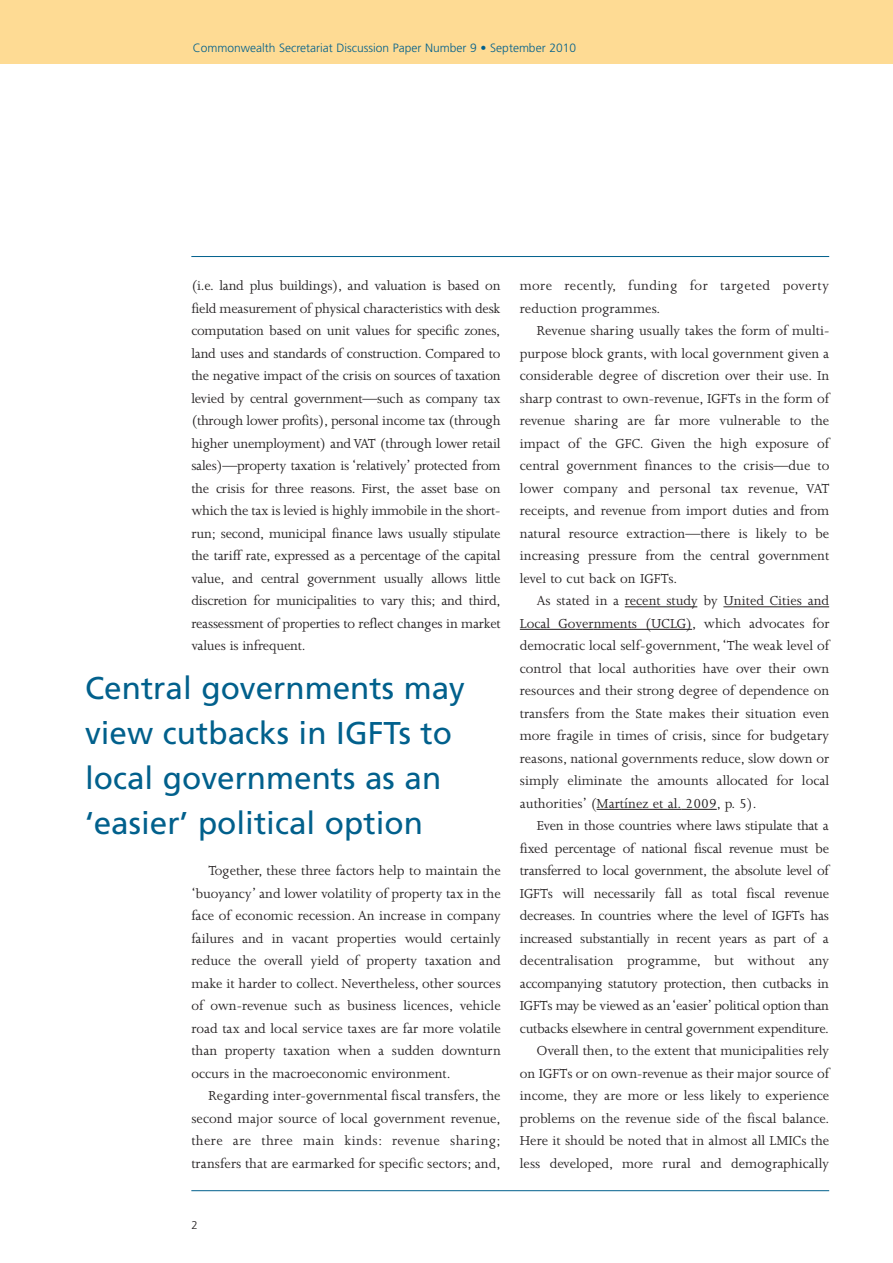
<style>
.page{position:relative;width:893px;height:1263px;background:#fff}
.page>*{position:absolute;margin:0;border:0;box-sizing:border-box;transform-origin:0 0}
.t1{font:31.5px/45px "Frutiger";color:#01608c}
.t2{font:15px/22.5px "Joanna";letter-spacing:-.005em;color:#231f20;text-align:justify}
.t3{font:15px/22.5px "Joanna";letter-spacing:.02em;color:#231f20}
.t4{font:300 12px "Frutiger";color:#01608c}
.t5{font:300 11.25px "Frutiger";color:#231f20}
</style>
<div class="page">
<hr style="left:630px;top:606px;width:61px;height:1px;background:#231f20">
<hr style="left:723px;top:606px;width:106px;height:1px;background:#231f20">
<hr style="left:520px;top:629px;width:55px;height:1px;background:#231f20">
<svg style="left:575px;top:629px;width:19px;height:1px"></svg>
<hr style="left:594px;top:629px;width:98px;height:1px;background:#231f20">
<svg style="left:597px;top:809px;width:23px;height:1px"></svg>
<hr style="left:620px;top:809px;width:61px;height:1px;background:#231f20">
<hr style="left:681px;top:809px;width:36px;height:1px;background:#231f20">
<div style="left:0;top:0;width:893px;height:64px;background:#fedb94"></div>
<hr style="left:191px;top:1190px;width:638px;height:1px;background:#01608c">
<hr style="left:191px;top:256px;width:638px;height:1px;background:#01608c">
<p class="t4" style="left:193px;top:43px;width:385px">Commonwealth Secretariat Discussion Paper Number 9 • September 2010</p>
<p class="t2" style="left:191px;top:276px;width:311px">(i.e. land plus buildings), and valuation is based on field measurement of physical characteristics with desk computation based on unit values for specific zones, land uses and standards of construction. Compared to the negative impact of the crisis on sources of taxation levied by central government—such as company tax (through lower profits), personal income tax (through higher unemployment) and VAT (through lower retail sales)—property taxation is ‘relatively’ protected from the crisis for three reasons. First, the asset base on which the tax is levied is highly immobile in the short&shy;run; second, municipal finance laws usually stipulate the tariff rate, expressed as a percentage of the capital value, and central government usually allows little discretion for municipalities to vary this; and third, reassessment of properties to reflect changes in market values is infrequent.</p>
<h1 class="t1" style="left:85px;top:667px;width:381px">Central governments may view cutbacks in IGFTs to local governments as an ‘easier’ political option</h1>
<p class="t2" style="left:191px;top:861px;width:311px;text-indent:17px">Together, these three factors help to maintain the ‘buoyancy’ and lower volatility of property tax in the face of economic recession. An increase in company failures and in vacant properties would certainly reduce the overall yield of property taxation and make it harder to collect. Nevertheless, other sources of own-revenue such as business licences, vehicle road tax and local service taxes are far more volatile than property taxation when a sudden downturn occurs in the macroeconomic environment.</p>
<p class="t2" style="left:191px;top:1086px;width:311px;text-indent:17px">Regarding inter-governmental fiscal transfers, the second major source of local government revenue, there are three main kinds: revenue sharing; transfers that are earmarked for specific sectors; and,</p>
<p class="t3" style="left:520px;top:276px;width:311px">more recently, funding for targeted poverty reduction programmes.</p>
<p class="t2" style="left:520px;top:321px;width:311px;text-indent:17px">Revenue sharing usually takes the form of multi&shy;purpose block grants, with local government given a considerable degree of discretion over their use. In sharp contrast to own-revenue, IGFTs in the form of revenue sharing are far more vulnerable to the impact of the GFC. Given the high exposure of central government finances to the crisis—due to lower company and personal tax revenue, VAT receipts, and revenue from import duties and from natural resource extraction—there is likely to be increasing pressure from the central government level to cut back on IGFTs.</p>
<p class="t2" style="left:520px;top:591px;width:311px;text-indent:17px">As stated in a recent study by United Cities and Local Governments (UCLG), which advocates for democratic local self-government,‘The weak level of control that local authorities have over their own resources and their strong degree of dependence on transfers from the State makes their situation even more fragile in times of crisis, since for budgetary reasons, national governments reduce, slow down or simply eliminate the amounts allocated for local authorities’ (Martínez et al. 2009, p. 5).</p>
<p class="t2" style="left:520px;top:816px;width:311px;text-align:right">Even in those countries where laws stipulate that a fixed percentage of national fiscal revenue must be transferred to local government, the absolute level of IGFTs will necessarily fall as total fiscal revenue decreases. In countries where the level of IGFTs has increased substantially in recent years as part of a decentralisation programme, but without any accompanying statutory protection, then cutbacks in IGFTs may be viewed as an ‘easier’ political option than cutbacks elsewhere in central government expenditure.<br>Overall then, to the extent that municipalities rely on IGFTs or on own-revenue as their major source of income, they are more or less likely to experience problems on the revenue side of the fiscal balance.<br>Here it should be noted that in almost all LMICs the less developed, more rural and demographically</p>
<p class="t5" style="left:191px;top:1220px;width:8px">2</p>
</div>
